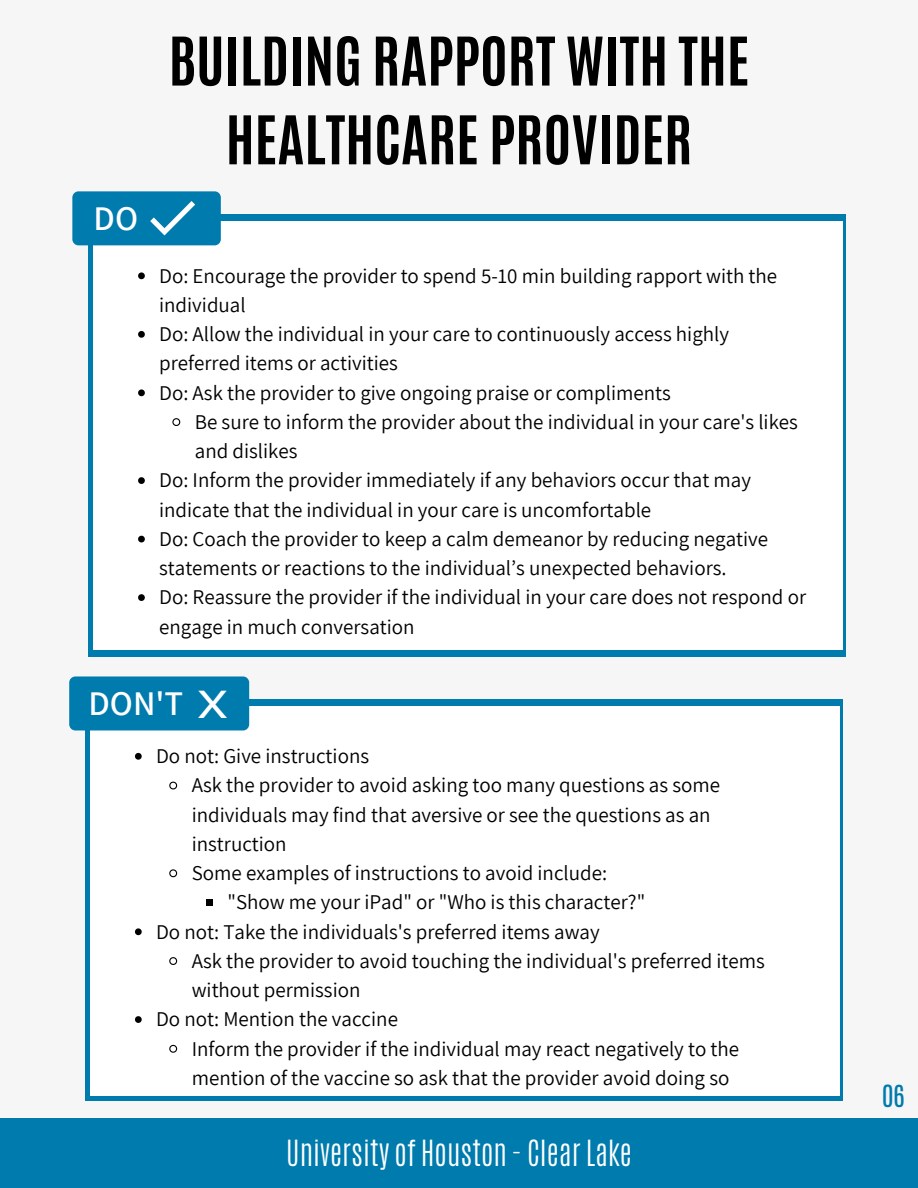
<style>
.page{position:relative;width:918px;height:1188px;background:#f6f6f6}
.page>*{position:absolute;margin:0;border:0;box-sizing:border-box;transform-origin:0 0}
.t1{font:700 57px/78.8px "Antonio";color:#000;text-align:center}
.t2{font:39px "Lexend Peta";color:#fff}
.t3{font:600 34.5px "Assistant";color:#fff}
.t4{font:300 30.15px "Antonio";color:#fff}
.t5{font:25.5px "Antonio";color:#007bad}
.t6{font:21px/29.2px "Assistant";color:#000}
</style>
<div class="page">
<div style="left:0;top:1118px;width:918px;height:70px;background:#007bad"></div>
<div style="left:89px;top:214px;width:757px;height:442px;background:#007bad"></div>
<div style="left:93px;top:221px;width:749px;height:429px;background:#fff"></div>
<div style="left:72px;top:191px;width:149px;height:54px;background:#007bad;border-radius:6px"></div>
<svg style="left:150px;top:201px;width:45px;height:34px"></svg>
<div style="left:85px;top:699px;width:758px;height:402px;background:#007bad"></div>
<div style="left:90px;top:706px;width:749px;height:390px;background:#fff"></div>
<div style="left:69px;top:676px;width:180px;height:54px;background:#007bad;border-radius:6px"></div>
<svg style="left:138px;top:272px;width:7px;height:7px"></svg>
<svg style="left:138px;top:331px;width:7px;height:7px"></svg>
<svg style="left:138px;top:389px;width:7px;height:7px"></svg>
<svg style="left:172px;top:418px;width:9px;height:8px"></svg>
<svg style="left:138px;top:477px;width:7px;height:7px"></svg>
<svg style="left:138px;top:536px;width:7px;height:6px"></svg>
<svg style="left:138px;top:594px;width:7px;height:7px"></svg>
<svg style="left:135px;top:753px;width:7px;height:7px"></svg>
<svg style="left:169px;top:781px;width:9px;height:9px"></svg>
<svg style="left:169px;top:869px;width:9px;height:9px"></svg>
<div style="left:206px;top:899px;width:7px;height:7px;background:#000"></div>
<svg style="left:135px;top:928px;width:7px;height:7px"></svg>
<svg style="left:169px;top:957px;width:9px;height:8px"></svg>
<svg style="left:135px;top:1016px;width:7px;height:7px"></svg>
<svg style="left:169px;top:1044px;width:9px;height:9px"></svg>
<h3 class="t3" style="left:94px;top:195px;width:46px">DO</h3>
<h1 class="t1" style="left:168px;top:22px;width:583px">BUILDING RAPPORT WITH THE<br>HEALTHCARE PROVIDER</h1>
<p class="t6" style="left:159px;top:260px;width:620px">Do: Encourage the provider to spend 5-10 min building rapport with the individual<br>Do: Allow the individual in your care to continuously access highly preferred items or activities<br>Do: Ask the provider to give ongoing praise or compliments</p>
<p class="t6" style="left:195px;top:407px;width:605px">Be sure to inform the provider about the individual in your care's likes</p>
<p class="t6" style="left:195px;top:436px;width:104px">and dislikes</p>
<p class="t6" style="left:159px;top:465px;width:593px">Do: Inform the provider immediately if any behaviors occur that may</p>
<p class="t6" style="left:159px;top:494px;width:494px">indicate that the individual in your care is uncomfortable</p>
<p class="t6" style="left:159px;top:524px;width:611px">Do: Coach the provider to keep a calm demeanor by reducing negative</p>
<p class="t6" style="left:159px;top:553px;width:569px">statements or reactions to the individual’s unexpected behaviors.</p>
<p class="t6" style="left:159px;top:582px;width:649px">Do: Reassure the provider if the individual in your care does not respond or</p>
<p class="t6" style="left:159px;top:611px;width:257px">engage in much conversation</p>
<h2 class="t2" style="left:196px;top:679px;width:36px">X</h2>
<h3 class="t3" style="left:89px;top:680px;width:96px">DON'T</h3>
<p class="t6" style="left:156px;top:741px;width:215px">Do not: Give instructions</p>
<p class="t6" style="left:192px;top:770px;width:530px">Ask the provider to avoid asking too many questions as some</p>
<p class="t6" style="left:192px;top:799px;width:520px">individuals may find that aversive or see the questions as an</p>
<p class="t6" style="left:192px;top:828px;width:96px">instruction</p>
<p class="t6" style="left:192px;top:858px;width:417px">Some examples of instructions to avoid include:</p>
<p class="t6" style="left:227px;top:887px;width:419px">"Show me your iPad" or "Who is this character?"</p>
<p class="t6" style="left:156px;top:916px;width:445px">Do not: Take the individuals's preferred items away</p>
<p class="t6" style="left:192px;top:945px;width:575px">Ask the provider to avoid touching the individual's preferred items</p>
<p class="t6" style="left:192px;top:975px;width:170px">without permission</p>
<p class="t6" style="left:156px;top:1004px;width:243px">Do not: Mention the vaccine</p>
<p class="t6" style="left:192px;top:1033px;width:549px">Inform the provider if the individual may react negatively to the</p>
<p class="t6" style="left:192px;top:1062px;width:539px">mention of the vaccine so ask that the provider avoid doing so</p>
<h3 class="t4" style="left:286px;top:1131px;width:347px">University of Houston - Clear Lake</h3>
<p class="t5" style="left:882px;top:1078px;width:24px">06</p>
</div>
